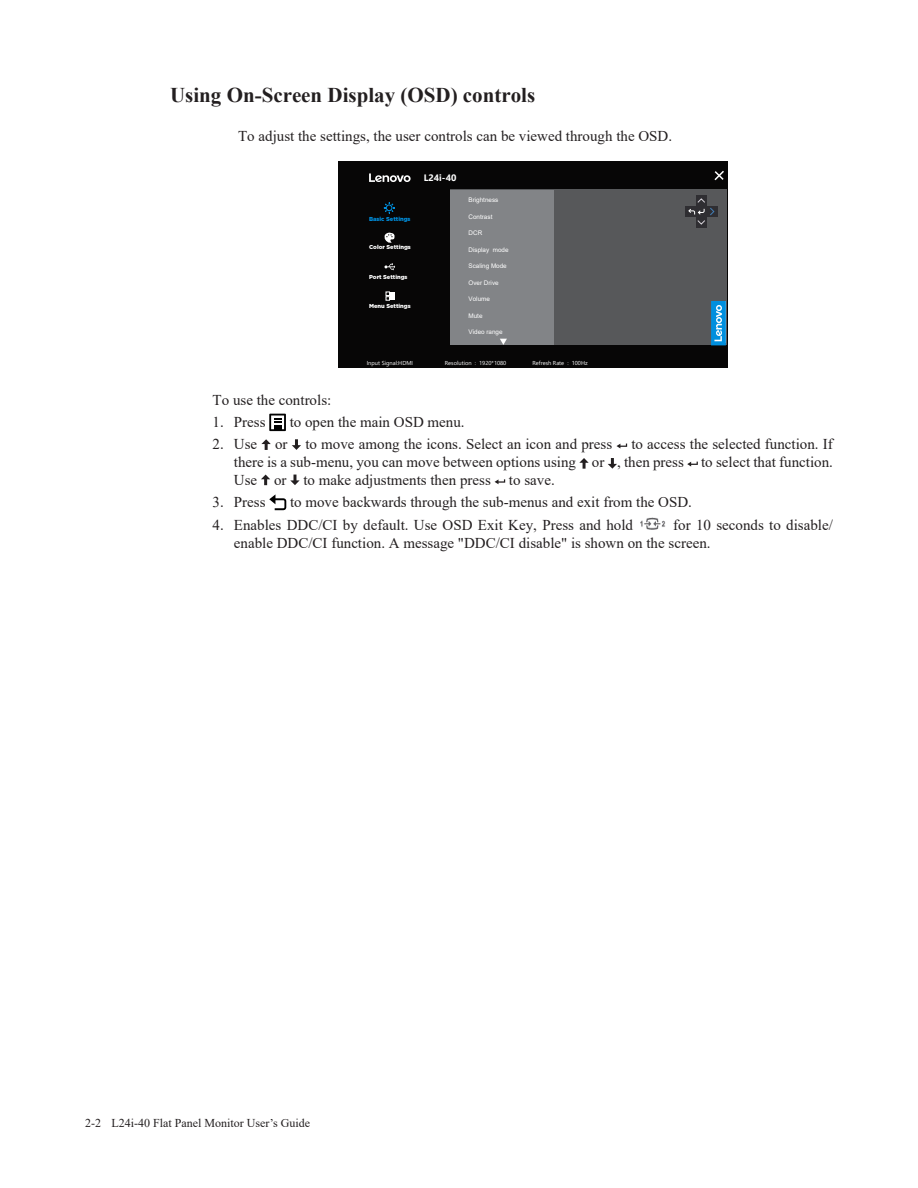
<style>
.page{position:relative;width:918px;height:1188px;background:#fff}
.page>*{position:absolute;margin:0;border:0;box-sizing:border-box;transform-origin:0 0}
.Heading_3{font:700 21px "Times New Roman";color:#231f20}
.bodytext_indent{font:15px/18px "Times New Roman";color:#231f20}
.正文{font:15px "Times New Roman";color:#231f20}
.t1{font:12px "Times New Roman";color:#231f20}
.t2{font:700 9.3px "Segoe UI";color:#fff}
.t3{font:6.3px "Arial";color:#fff}
.t4{font:5.7px "Segoe UI";color:#fff}
.t5{font:900 5.7px "Gotham";color:#fff}
.t6{font:900 5.7px "Gotham";color:#008fde}
</style>
<div class="page">
<div style="left:339px;top:162px;width:389px;height:206px;background:#070606"></div>
<div style="left:450px;top:189px;width:277px;height:156px;background:#57585a"></div>
<div style="left:450px;top:190px;width:104px;height:155px;background:#828487"></div>
<svg style="left:369px;top:173px;width:42px;height:9px"></svg>
<svg style="left:384px;top:202px;width:11px;height:11px"></svg>
<svg style="left:384px;top:232px;width:11px;height:11px"></svg>
<svg style="left:384px;top:263px;width:11px;height:7px"></svg>
<svg style="left:386px;top:292px;width:9px;height:9px"></svg>
<svg style="left:714px;top:170px;width:10px;height:11px"></svg>
<div style="left:685px;top:206px;width:32px;height:11px;background:#2f2e32"></div>
<div style="left:696px;top:195px;width:11px;height:33px;background:#2f2e32"></div>
<svg style="left:711px;top:301px;width:15px;height:44px"></svg>
<svg style="left:500px;top:339px;width:7px;height:6px"></svg>
<svg style="left:688px;top:198px;width:27px;height:27px"></svg>
<svg style="left:269px;top:414px;width:17px;height:17px"></svg>
<svg style="left:261px;top:439px;width:10px;height:11px"></svg>
<svg style="left:292px;top:439px;width:9px;height:11px"></svg>
<svg style="left:617px;top:444px;width:10px;height:4px"></svg>
<svg style="left:579px;top:458px;width:10px;height:11px"></svg>
<svg style="left:608px;top:458px;width:9px;height:11px"></svg>
<svg style="left:687px;top:462px;width:11px;height:5px"></svg>
<svg style="left:261px;top:475px;width:9px;height:10px"></svg>
<svg style="left:290px;top:475px;width:10px;height:10px"></svg>
<svg style="left:495px;top:479px;width:10px;height:5px"></svg>
<svg style="left:269px;top:494px;width:17px;height:16px"></svg>
<img style="left:640px;top:517px;width:26px;height:13px">
<p class="Heading_3" style="left:170px;top:80px;width:367px">Using On-Screen Display (OSD) controls</p>
<p class="bodytext_indent" style="left:238px;top:126px;width:433px">To adjust the settings, the user controls can be viewed through the OSD.</p>
<p class="t2" style="left:424px;top:169px;width:34px">L24i-40</p>
<p class="t6" style="left:369px;top:215px;width:43px">Basic Settings</p>
<p class="t5" style="left:369px;top:244px;width:43px">Color Settings</p>
<p class="t5" style="left:369px;top:273px;width:40px">Port Settings</p>
<p class="t5" style="left:369px;top:303px;width:43px">Menu Settings</p>
<p class="t3" style="left:469px;top:196px;width:31px">Brightness</p>
<p class="t3" style="left:469px;top:212px;width:25px">Contrast</p>
<p class="t3" style="left:469px;top:229px;width:15px">DCR</p>
<p class="t3" style="left:469px;top:245px;width:42px">Display mode</p>
<p class="t3" style="left:469px;top:262px;width:40px">Scaling Mode</p>
<p class="t3" style="left:469px;top:278px;width:32px">Over Drive</p>
<p class="t3" style="left:469px;top:295px;width:23px">Volume</p>
<p class="t3" style="left:469px;top:311px;width:16px">Mute</p>
<p class="t3" style="left:469px;top:328px;width:36px">Video range</p>
<p class="t4" style="left:367px;top:357px;width:48px">Input Signal:HDMI</p>
<p class="t4" style="left:445px;top:357px;width:63px">Resolution : 1920*1080</p>
<p class="t4" style="left:532px;top:357px;width:57px">Refresh Rate : 100Hz</p>
<p class="正文" style="left:213px;top:389px;width:120px">To use the controls:</p>
<p class="bodytext_indent" style="left:213px;top:412px;width:54px">1. Press</p>
<p class="bodytext_indent" style="left:290px;top:412px;width:174px">to open the main OSD menu.</p>
<p class="bodytext_indent" style="left:213px;top:435px;width:401px">2. Use or to move among the icons. Select an icon and press</p>
<p class="bodytext_indent" style="left:234px;top:435px;width:601px;text-indent:398px">to access the selected function. If there is a sub-menu, you can move between options using or , then press to select that function.<br>Use or to make adjustments then press to save.</p>
<p class="bodytext_indent" style="left:213px;top:493px;width:54px">3. Press</p>
<p class="bodytext_indent" style="left:290px;top:493px;width:401px">to move backwards through the sub-menus and exit from the OSD.</p>
<p class="bodytext_indent" style="left:213px;top:515px;width:422px">4. Enables DDC/CI by default. Use OSD Exit Key, Press and hold</p>
<p class="bodytext_indent" style="left:234px;top:515px;width:601px;text-indent:439px">for 10 seconds to disable/ enable DDC/CI function. A message "DDC/CI disable" is shown on the screen.</p>
<p class="t1" style="left:85px;top:1115px;width:227px">2-2 L24i-40 Flat Panel Monitor User’s Guide</p>
</div>
